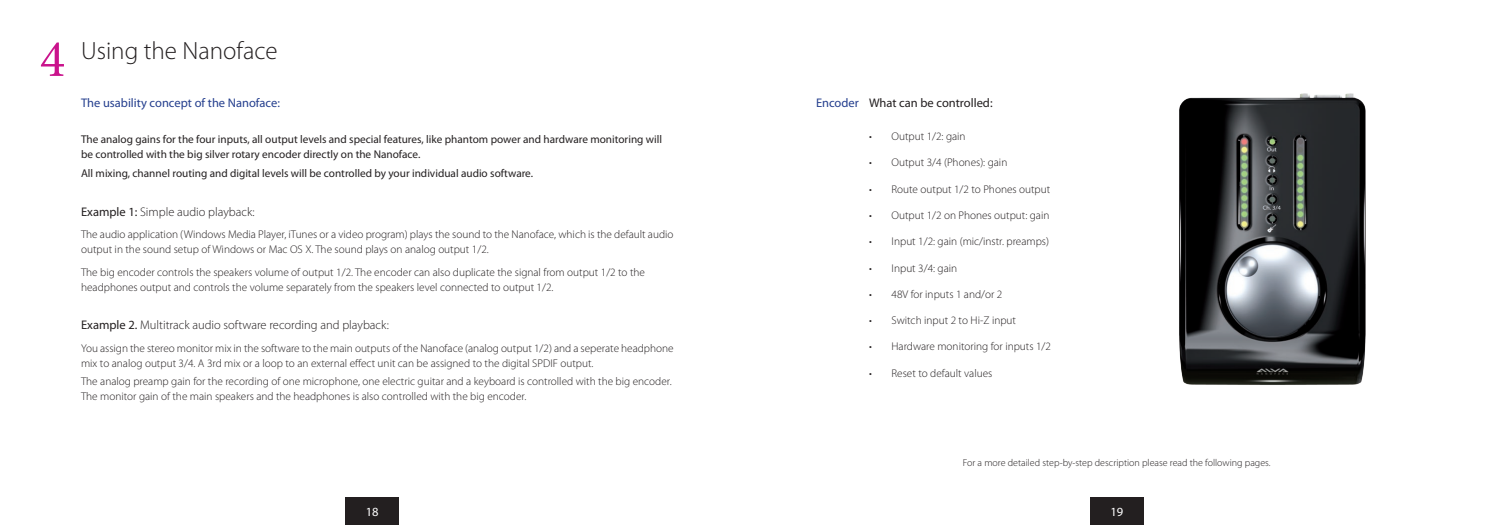
<style>
.page{position:relative;width:1489px;height:525px;background:#fff}
.page>*{position:absolute;margin:0;border:0;box-sizing:border-box;transform-origin:0 0}
.t1{font:52.75px "Minion Pro";color:#ca138c}
.t2{font:300 25px "Myriad Pro";color:#231f20}
.t3{font:300 12.5px "Myriad Pro";color:#231f20}
.t4{font:12.5px "Myriad Pro";color:#253f8e}
.t5{font:12.5px "Myriad Pro";color:#231f20}
.t6{font:12.5px "Myriad Pro";color:#fff}
.t7{font:300 11.25px/15px "Myriad Pro";color:#231f20}
.t8{font:11.25px/15px "Myriad Pro";color:#231f20}
.t9{font:300 10px "Myriad Pro";color:#231f20}
.s1{font-weight:400}
</style>
<div class="page">
<div style="left:345px;top:497px;width:54px;height:27px;background:#231f20"></div>
<div style="left:1090px;top:497px;width:53px;height:27px;background:#231f20"></div>
<img style="left:1179px;top:93px;width:187px;height:292px">
<h1 class="t1" style="left:40px;top:24px;width:27px">4</h1>
<h2 class="t2" style="left:81px;top:37px;width:198px">Using the Nanoface</h2>
<p class="t4" style="left:81px;top:95px;width:200px">The usability concept of the Nanoface:</p>
<p class="t8" style="left:81px;top:132px;width:582px">The analog gains for the four inputs, all output levels and special features, like phantom power and hardware monitoring will be controlled with the big silver rotary encoder directly on the Nanoface.</p>
<p class="t8" style="left:81px;top:165px;width:453px">All mixing, channel routing and digital levels will be controlled by your individual audio software.</p>
<p class="t3" style="left:81px;top:205px;width:175px"><span class="s1">Example 1:</span> Simple audio playback:</p>
<p class="t7" style="left:81px;top:227px;width:594px">The audio application (Windows Media Player, iTunes or a video program) plays the sound to the Nanoface, which is the default audio output in the sound setup of Windows or Mac OS X. The sound plays on analog output 1/2.</p>
<p class="t7" style="left:81px;top:264px;width:565px">The big encoder controls the speakers volume of output 1/2. The encoder can also duplicate the signal from output 1/2 to the headphones output and controls the volume separately from the speakers level connected to output 1/2.</p>
<p class="t3" style="left:81px;top:318px;width:309px"><span class="s1">Example 2.</span> Multitrack audio software recording and playback:</p>
<p class="t7" style="left:81px;top:340px;width:594px">You assign the stereo monitor mix in the software to the main outputs of the Nanoface (analog output 1/2) and a seperate headphone mix to analog output 3/4. A 3rd mix or a loop to an external effect unit can be assigned to the digital SPDIF output.</p>
<p class="t7" style="left:81px;top:374px;width:592px">The analog preamp gain for the recording of one microphone, one electric guitar and a keyboard is controlled with the big encoder.<br>The monitor gain of the main speakers and the headphones is also controlled with the big encoder.</p>
<p class="t4" style="left:816px;top:95px;width:44px">Encoder</p>
<p class="t5" style="left:869px;top:95px;width:125px">What can be controlled:</p>
<p class="t7" style="left:869px;top:129px;width:98px">• Output 1/2: gain</p>
<p class="t7" style="left:869px;top:155px;width:140px">• Output 3/4 (Phones): gain</p>
<p class="t7" style="left:869px;top:181px;width:183px">• Route output 1/2 to Phones output</p>
<p class="t7" style="left:869px;top:208px;width:182px">• Output 1/2 on Phones output: gain</p>
<p class="t7" style="left:869px;top:234px;width:181px">• Input 1/2: gain (mic/instr. preamps)</p>
<p class="t7" style="left:869px;top:260px;width:90px">• Input 3/4: gain</p>
<p class="t7" style="left:869px;top:286px;width:135px">• 48V for inputs 1 and/or 2</p>
<p class="t7" style="left:869px;top:313px;width:148px">• Switch input 2 to Hi-Z input</p>
<p class="t7" style="left:869px;top:339px;width:183px">• Hardware monitoring for inputs 1/2</p>
<p class="t7" style="left:869px;top:365px;width:125px">• Reset to default values</p>
<p class="t9" style="left:962px;top:457px;width:309px">For a more detailed step-by-step description please read the following pages.</p>
<p class="t6" style="left:366px;top:504px;width:14px">18</p>
<p class="t6" style="left:1110px;top:504px;width:14px">19</p>
</div>
